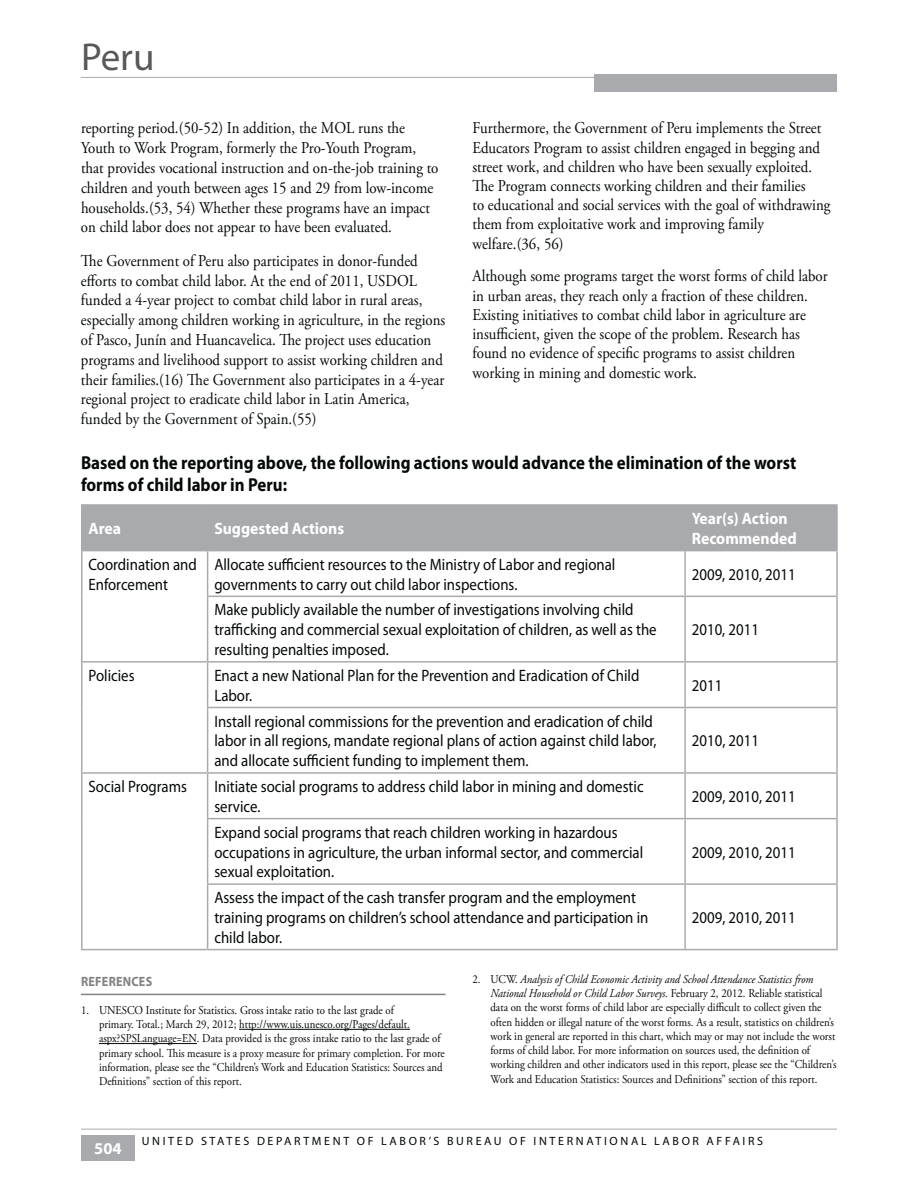
<style>
.page{position:relative;width:918px;height:1188px;background:#fff}
.page>*{position:absolute;margin:0;border:0;box-sizing:border-box;transform-origin:0 0}
.t1{font:39px "Myriad Pro";color:#58585a}
.t2{font:700 18.75px/22.5px "Myriad Pro";color:#040809;scale:.9 1}
.t3{font:16.5px/19.8px "Adobe Garamond Pro";color:#040809;scale:.9 1}
.t4{font:16.5px/19.8px "Myriad Pro";color:#040809;scale:.9 1}
.t5{font:700 16.5px/19.8px "Myriad Pro";color:#fff;scale:.95 1}
.t6{font:700 16.5px "Myriad Pro";color:#fff}
.t7{font:700 13.5px "Myriad Pro";letter-spacing:.02em;color:#818284;scale:.9 1}
.t8{font:12px/14.2px "Adobe Garamond Pro";color:#040809;scale:.9 1}
.t9{font:12px "Myriad Pro";letter-spacing:.22em;color:#040809}
.s1{font-style:italic}
</style>
<div class="page">
<div style="left:594px;top:74px;width:243px;height:18px;background:#a8aaad"></div>
<div style="left:81px;top:1136px;width:54px;height:25px;background:#a8aaad"></div>
<hr style="left:81px;top:1129px;width:756px;height:1px;background:#a8aaad">
<hr style="left:81px;top:77px;width:756px;height:1px;background:#a8aaad">
<div style="left:82px;top:506px;width:754px;height:44px;background:#a8aaad"></div>
<hr style="left:81px;top:504px;width:127px;height:2px;background:#a8aaad">
<hr style="left:81px;top:506px;width:1px;height:44px;background:#a8aaad">
<hr style="left:208px;top:504px;width:477px;height:2px;background:#a8aaad">
<hr style="left:207px;top:506px;width:1px;height:44px;background:#a8aaad">
<hr style="left:685px;top:504px;width:153px;height:2px;background:#a8aaad">
<hr style="left:684px;top:506px;width:2px;height:44px;background:#a8aaad">
<hr style="left:836px;top:506px;width:2px;height:44px;background:#a8aaad">
<hr style="left:81px;top:550px;width:127px;height:1px;background:#a8aaad">
<hr style="left:81px;top:551px;width:1px;height:45px;background:#a8aaad">
<hr style="left:81px;top:596px;width:1px;height:65px;background:#a8aaad">
<hr style="left:208px;top:550px;width:477px;height:1px;background:#a8aaad">
<hr style="left:207px;top:551px;width:1px;height:45px;background:#a8aaad">
<hr style="left:685px;top:550px;width:153px;height:1px;background:#a8aaad">
<hr style="left:684px;top:551px;width:2px;height:45px;background:#a8aaad">
<hr style="left:836px;top:551px;width:2px;height:45px;background:#a8aaad">
<hr style="left:207px;top:596px;width:478px;height:1px;background:#a8aaad">
<hr style="left:207px;top:597px;width:1px;height:64px;background:#a8aaad">
<hr style="left:685px;top:596px;width:153px;height:1px;background:#a8aaad">
<hr style="left:684px;top:597px;width:2px;height:64px;background:#a8aaad">
<hr style="left:836px;top:597px;width:2px;height:64px;background:#a8aaad">
<hr style="left:81px;top:661px;width:127px;height:2px;background:#a8aaad">
<hr style="left:81px;top:663px;width:1px;height:44px;background:#a8aaad">
<hr style="left:81px;top:707px;width:1px;height:65px;background:#a8aaad">
<hr style="left:208px;top:661px;width:477px;height:2px;background:#a8aaad">
<hr style="left:207px;top:663px;width:1px;height:44px;background:#a8aaad">
<hr style="left:685px;top:661px;width:153px;height:2px;background:#a8aaad">
<hr style="left:684px;top:663px;width:2px;height:44px;background:#a8aaad">
<hr style="left:836px;top:663px;width:2px;height:44px;background:#a8aaad">
<hr style="left:207px;top:707px;width:478px;height:1px;background:#a8aaad">
<hr style="left:207px;top:708px;width:1px;height:64px;background:#a8aaad">
<hr style="left:685px;top:707px;width:153px;height:1px;background:#a8aaad">
<hr style="left:684px;top:708px;width:2px;height:64px;background:#a8aaad">
<hr style="left:836px;top:708px;width:2px;height:64px;background:#a8aaad">
<hr style="left:81px;top:772px;width:127px;height:2px;background:#a8aaad">
<hr style="left:81px;top:774px;width:1px;height:45px;background:#a8aaad">
<hr style="left:81px;top:819px;width:1px;height:65px;background:#a8aaad">
<hr style="left:81px;top:884px;width:1px;height:65px;background:#a8aaad">
<hr style="left:81px;top:949px;width:127px;height:1px;background:#a8aaad">
<hr style="left:208px;top:772px;width:477px;height:2px;background:#a8aaad">
<hr style="left:207px;top:774px;width:1px;height:44px;background:#a8aaad">
<hr style="left:685px;top:772px;width:153px;height:2px;background:#a8aaad">
<hr style="left:684px;top:774px;width:2px;height:44px;background:#a8aaad">
<hr style="left:836px;top:774px;width:2px;height:44px;background:#a8aaad">
<hr style="left:207px;top:818px;width:478px;height:1px;background:#a8aaad">
<hr style="left:207px;top:819px;width:1px;height:64px;background:#a8aaad">
<hr style="left:685px;top:818px;width:153px;height:1px;background:#a8aaad">
<hr style="left:684px;top:819px;width:2px;height:64px;background:#a8aaad">
<hr style="left:836px;top:819px;width:2px;height:64px;background:#a8aaad">
<hr style="left:207px;top:883px;width:478px;height:2px;background:#a8aaad">
<hr style="left:207px;top:885px;width:1px;height:64px;background:#a8aaad">
<hr style="left:685px;top:883px;width:153px;height:2px;background:#a8aaad">
<hr style="left:684px;top:885px;width:2px;height:64px;background:#a8aaad">
<hr style="left:836px;top:885px;width:2px;height:64px;background:#a8aaad">
<hr style="left:208px;top:949px;width:630px;height:1px;background:#a8aaad">
<hr style="left:81px;top:994px;width:365px;height:1px;background:#818284">
<hr style="left:239px;top:1029px;width:171px;height:1px;background:#040809">
<hr style="left:99px;top:1043px;width:98px;height:1px;background:#040809">
<h1 class="t1" style="left:81px;top:43px;width:75px">Peru</h1>
<p class="t3" style="left:81px;top:120px;width:399px">reporting period.(50-52) In addition, the MOL runs the Youth to Work Program, formerly the Pro-Youth Program, that provides vocational instruction and on-the-job training to children and youth between ages 15 and 29 from low-income households.(53, 54) Whether these programs have an impact on child labor does not appear to have been evaluated.</p>
<p class="t3" style="left:81px;top:252px;width:406px">The Government of Peru also participates in donor-funded efforts to combat child labor. At the end of 2011, USDOL funded a 4-year project to combat child labor in rural areas, especially among children working in agriculture, in the regions of Pasco, Junín and Huancavelica. The project uses education programs and livelihood support to assist working children and their families.(16) The Government also participates in a 4-year regional project to eradicate child labor in Latin America, funded by the Government of Spain.(55)</p>
<p class="t3" style="left:473px;top:120px;width:399px;line-height:19.2px">Furthermore, the Government of Peru implements the Street Educators Program to assist children engaged in begging and street work, and children who have been sexually exploited.<br>The Program connects working children and their families<br>to educational and social services with the goal of withdrawing them from exploitative work and improving family welfare.(36, 56)</p>
<p class="t3" style="left:473px;top:268px;width:396px;line-height:19.4px">Although some programs target the worst forms of child labor in urban areas, they reach only a fraction of these children.<br>Existing initiatives to combat child labor in agriculture are insufficient, given the scope of the problem. Research has found no evidence of specific programs to assist children working in mining and domestic work.</p>
<p class="t2" style="left:81px;top:453px;width:796px">Based on the reporting above, the following actions would advance the elimination of the worst forms of child labor in Peru:</p>
<p class="t5" style="left:88px;top:520px;width:36px">Area</p>
<p class="t5" style="left:214px;top:520px;width:138px">Suggested Actions</p>
<p class="t5" style="left:692px;top:510px;width:112px">Year(s) Action<br>Recommended</p>
<p class="t4" style="left:88px;top:556px;width:122px">Coordination and<br>Enforcement</p>
<p class="t4" style="left:214px;top:556px;width:447px">Allocate sufficient resources to the Ministry of Labor and regional governments to carry out child labor inspections.</p>
<p class="t4" style="left:692px;top:566px;width:117px">2009, 2010, 2011</p>
<p class="t4" style="left:214px;top:601px;width:493px">Make publicly available the number of investigations involving child trafficking and commercial sexual exploitation of children, as well as the resulting penalties imposed.</p>
<p class="t4" style="left:692px;top:621px;width:76px">2010, 2011</p>
<p class="t4" style="left:89px;top:667px;width:53px">Policies</p>
<p class="t4" style="left:214px;top:667px;width:474px">Enact a new National Plan for the Prevention and Eradication of Child<br>Labor.</p>
<p class="t4" style="left:692px;top:677px;width:35px">2011</p>
<p class="t4" style="left:214px;top:713px;width:493px">Install regional commissions for the prevention and eradication of child labor in all regions, mandate regional plans of action against child labor, and allocate sufficient funding to implement them.</p>
<p class="t4" style="left:692px;top:732px;width:76px">2010, 2011</p>
<p class="t4" style="left:89px;top:778px;width:111px">Social Programs</p>
<p class="t4" style="left:214px;top:778px;width:478px">Initiate social programs to address child labor in mining and domestic service.</p>
<p class="t4" style="left:692px;top:788px;width:117px">2009, 2010, 2011</p>
<p class="t4" style="left:214px;top:824px;width:478px">Expand social programs that reach children working in hazardous occupations in agriculture, the urban informal sector, and commercial sexual exploitation.</p>
<p class="t4" style="left:692px;top:843px;width:117px">2009, 2010, 2011</p>
<p class="t4" style="left:214px;top:889px;width:484px">Assess the impact of the cash transfer program and the employment training programs on children’s school attendance and participation in child labor.</p>
<p class="t4" style="left:692px;top:909px;width:117px">2009, 2010, 2011</p>
<p class="t7" style="left:81px;top:977px;width:81px">REFERENCES</p>
<p class="t8" style="left:99px;top:1004px;width:386px;text-indent:-18px">1. UNESCO Institute for Statistics. Gross intake ratio to the last grade of<br>primary. Total.; March 29, 2012; http://www.uis.unesco.org/Pages/default. aspx?SPSLanguage=EN. Data provided is the gross intake ratio to the last grade of primary school. This measure is a proxy measure for primary completion. For more information, please see the “Children’s Work and Education Statistics: Sources and Definitions” section of this report.</p>
<p class="t8" style="left:491px;top:973px;width:386px;text-indent:-18px">2. UCW. <span class="s1">Analysis of Child Economic Activity and School Attendance Statistics from National Household or Child Labor Surveys</span>. February 2, 2012. Reliable statistical data on the worst forms of child labor are especially difficult to collect given the often hidden or illegal nature of the worst forms. As a result, statistics on children’s work in general are reported in this chart, which may or may not include the worst forms of child labor. For more information on sources used, the definition of working children and other indicators used in this report, please see the “Children’s Work and Education Statistics: Sources and Definitions” section of this report.</p>
<p class="t6" style="left:94px;top:1143px;width:29px">504</p>
<p class="t9" style="left:142px;top:1136px;width:623px">UNITED STATES DEPARTMENT OF LABOR’S BUREAU OF INTERNATIONAL LABOR AFFAIRS</p>
</div>
